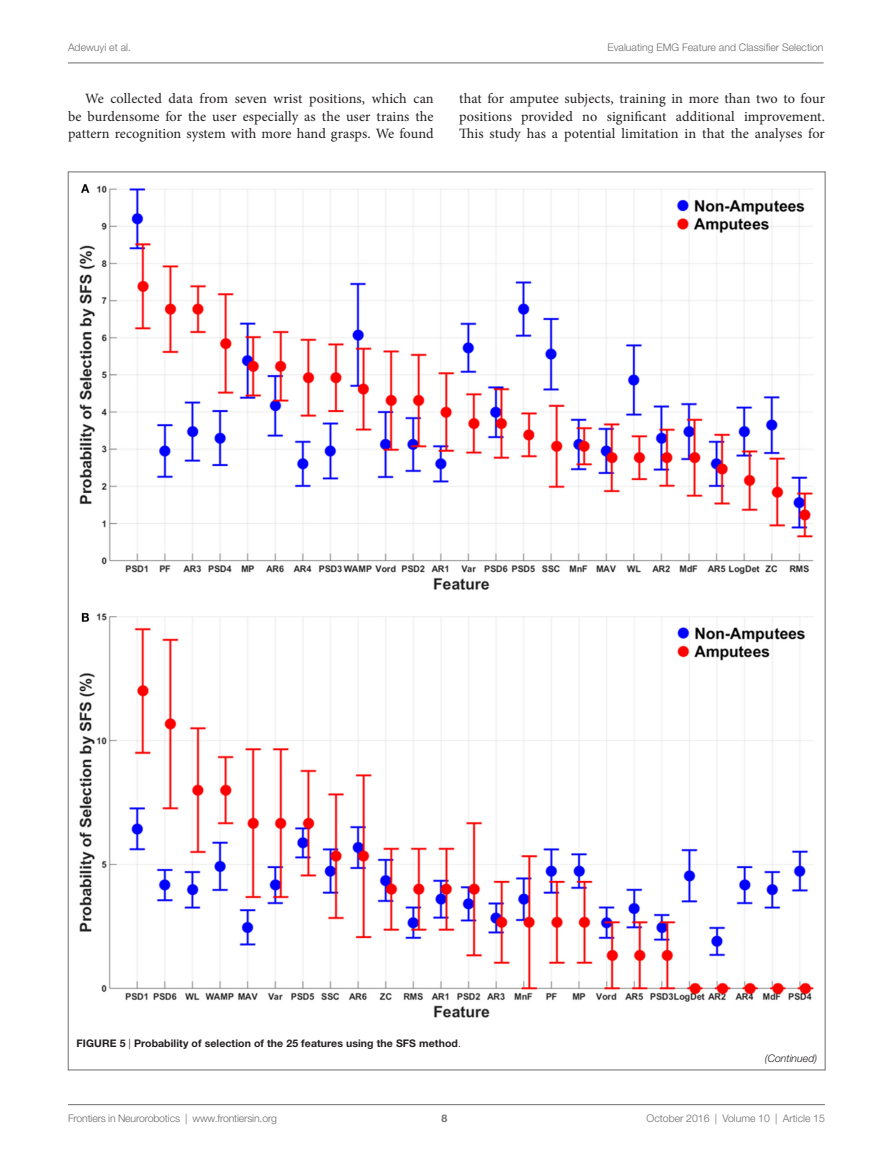
<style>
.page{position:relative;width:893px;height:1170px;background:#fff}
.page>*{position:absolute;margin:0;border:0;box-sizing:border-box;transform-origin:0 0}
.t1{font:14.25px/17.2px "Minion Pro";letter-spacing:.005em;color:#231f20;text-align:justify}
.t2{font:300 10.5px "Helvetica Neue LT Std";color:#6c6d70}
.t3{font:700 10.5px "Helvetica Neue LT Std";letter-spacing:.01em;color:#231f20}
.t4{font:italic 300 10.5px "Helvetica Neue LT Std";color:#231f20}
.t5{font:700 10.5px "Helvetica Neue LT Std";color:#6c6d70}
.s1{font-weight:300}
</style>
<div class="page">
<hr style="left:68px;top:63px;width:756px;height:1px;background:#6c6d70">
<hr style="left:68px;top:1104px;width:757px;height:1px;background:#6c6d70">
<img style="left:79px;top:184px;width:736px;height:833px">
<p class="t2" style="left:68px;top:41px;width:65px">Adewuyi et al.</p>
<p class="t2" style="left:607px;top:41px;width:218px">Evaluating EMG Feature and Classifier Selection</p>
<p class="t1" style="left:68px;top:90px;width:367px;text-indent:17px">We collected data from seven wrist positions, which can be burdensome for the user especially as the user trains the pattern recognition system with more hand grasps. We found</p>
<p class="t1" style="left:459px;top:90px;width:367px">that for amputee subjects, training in more than two to four positions provided no significant additional improvement.<br>This study has a potential limitation in that the analyses for</p>
<p class="t3" style="left:77px;top:1036px;width:386px">FIG URE 5 <span class="s1">|</span> Probability of selection of the 25 features using the SFS method<span class="s1">.</span></p>
<p class="t4" style="left:765px;top:1051px;width:54px">(Continued)</p>
<p class="t2" style="left:68px;top:1111px;width:211px">Frontiers in Neurorobotics | www.frontiersin.org</p>
<p class="t2" style="left:647px;top:1111px;width:180px">October 2016 | Volume 10 | Article 15</p>
<p class="t5" style="left:441px;top:1111px;width:7px">8</p>
</div>
